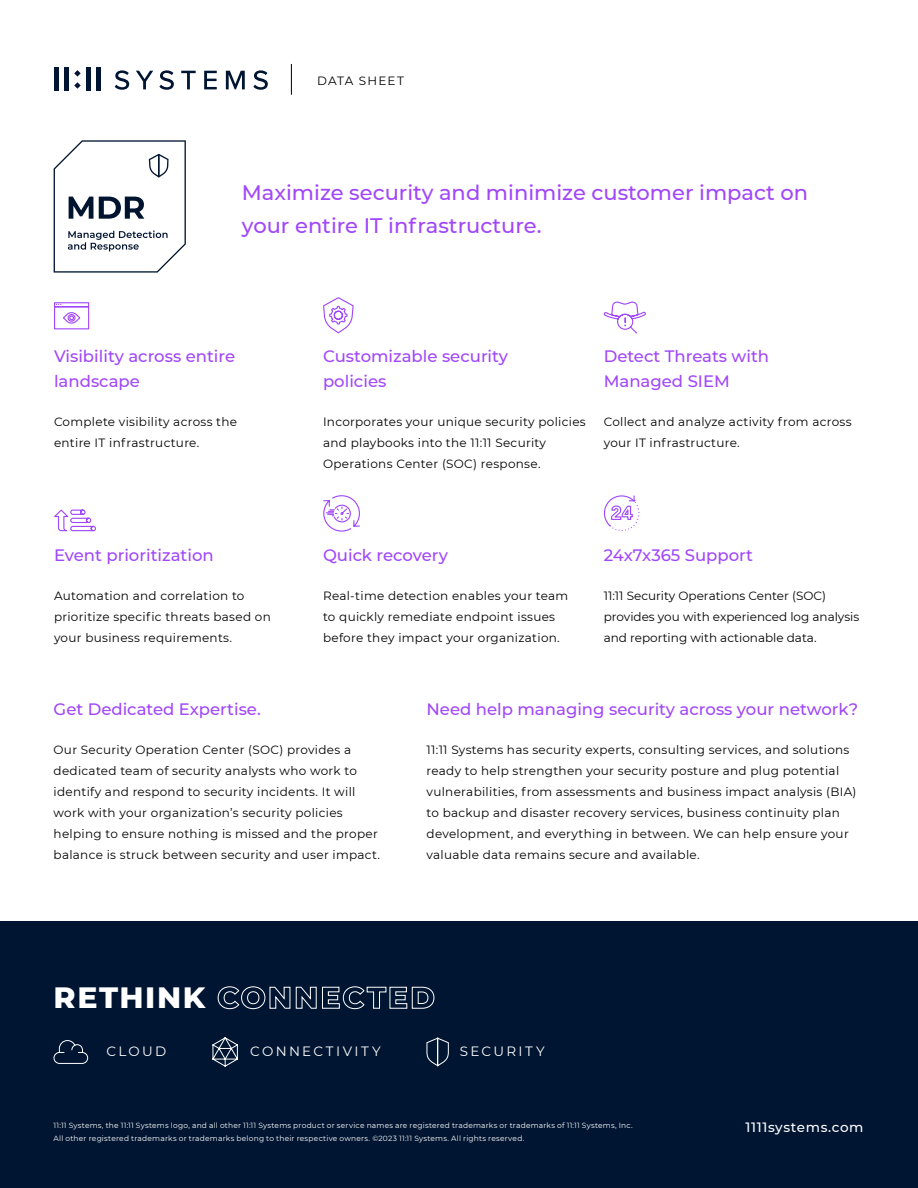
<style>
.page{position:relative;width:918px;height:1188px;background:#fff}
.page>*{position:absolute;margin:0;border:0;box-sizing:border-box;transform-origin:0 0}
.t1{font:800 30px "Montserrat";letter-spacing:.055em;color:#fff}
.t2{font:500 21px/33px "Montserrat";color:#a146f9}
.t3{font:500 16.5px/25.5px "Montserrat";color:#a146f9}
.t4{font:13.5px "Montserrat";letter-spacing:.175em;color:#fff}
.t5{font:500 13.5px "Montserrat";letter-spacing:.05em;color:#fff}
.t6{font:12px/21px "Montserrat";letter-spacing:.025em;color:#000}
.t7{font:12px/21px "Montserrat";color:#000}
.t8{font:12px "Montserrat";letter-spacing:.09em;color:#000}
.t9{font:7.5px/13.5px "Montserrat";letter-spacing:.03em;color:#fff}
</style>
<div class="page">
<svg style="left:115px;top:70px;width:14px;height:20px"></svg>
<svg style="left:136px;top:71px;width:17px;height:18px"></svg>
<svg style="left:159px;top:70px;width:15px;height:20px"></svg>
<svg style="left:181px;top:71px;width:15px;height:18px"></svg>
<svg style="left:204px;top:71px;width:13px;height:18px"></svg>
<svg style="left:226px;top:71px;width:19px;height:18px"></svg>
<svg style="left:253px;top:70px;width:15px;height:20px"></svg>
<div style="left:54px;top:68px;width:5px;height:23px;background:#001531"></div>
<div style="left:64px;top:68px;width:5px;height:23px;background:#001531"></div>
<svg style="left:74px;top:70px;width:7px;height:19px"></svg>
<hr style="left:86px;top:68px;width:4px;height:23px;background:#001531">
<div style="left:96px;top:68px;width:5px;height:23px;background:#001531"></div>
<hr style="left:291px;top:64px;width:1px;height:31px;background:#000">
<svg style="left:54px;top:302px;width:36px;height:28px"></svg>
<svg style="left:54px;top:509px;width:42px;height:23px"></svg>
<svg style="left:604px;top:495px;width:36px;height:36px"></svg>
<div style="left:0;top:922px;width:918px;height:266px;background:#001531"></div>
<svg style="left:53px;top:1040px;width:35px;height:24px"></svg>
<svg style="left:426px;top:1037px;width:23px;height:30px"></svg>
<svg style="left:212px;top:1037px;width:26px;height:30px"></svg>
<svg style="left:603px;top:301px;width:43px;height:33px"></svg>
<svg style="left:323px;top:297px;width:31px;height:37px"></svg>
<svg style="left:323px;top:495px;width:37px;height:37px"></svg>
<svg style="left:54px;top:140px;width:132px;height:133px"></svg>
<p class="t8" style="left:317px;top:73px;width:88px">DATA SHEET</p>
<h2 class="t2" style="left:242px;top:175px;width:568px">Maximize security and minimize customer impact on your entire IT infrastructure.</h2>
<h3 class="t3" style="left:54px;top:342px;width:183px">Visibility across entire landscape</h3>
<p class="t6" style="left:54px;top:411px;width:185px">Complete visibility across the entire IT infrastructure.</p>
<h3 class="t3" style="left:54px;top:542px;width:161px">Event prioritization</h3>
<p class="t6" style="left:54px;top:585px;width:218px">Automation and correlation to prioritize specific threats based on your business requirements.</p>
<h3 class="t3" style="left:323px;top:342px;width:187px">Customizable security policies</h3>
<p class="t6" style="left:323px;top:411px;width:264px">Incorporates your unique security policies and playbooks into the 11:11 Security<br>Operations Center (SOC) response.</p>
<h3 class="t3" style="left:604px;top:342px;width:167px">Detect Threats with<br>Managed SIEM</h3>
<p class="t6" style="left:604px;top:411px;width:249px">Collect and analyze activity from across your IT infrastructure.</p>
<h3 class="t3" style="left:323px;top:542px;width:127px">Quick recovery</h3>
<p class="t6" style="left:323px;top:585px;width:247px">Real-time detection enables your team to quickly remediate endpoint issues before they impact your organization.</p>
<h3 class="t3" style="left:604px;top:542px;width:151px">24x7x365 Support</h3>
<p class="t7" style="left:604px;top:585px;width:257px">11:11 Security Operations Center (SOC) provides you with experienced log analysis and reporting with actionable data.</p>
<h3 class="t3" style="left:54px;top:696px;width:209px">Get Dedicated Expertise.</h3>
<p class="t6" style="left:54px;top:739px;width:328px">Our Security Operation Center (SOC) provides a dedicated team of security analysts who work to identify and respond to security incidents. It will work with your organization’s security policies helping to ensure nothing is missed and the proper balance is struck between security and user impact.</p>
<h3 class="t3" style="left:427px;top:696px;width:433px">Need help managing security across your network?</h3>
<p class="t6" style="left:427px;top:739px;width:432px">11:11 Systems has security experts, consulting services, and solutions ready to help strengthen your security posture and plug potential vulnerabilities, from assessments and business impact analysis (BIA) to backup and disaster recovery services, business continuity plan development, and everything in between. We can help ensure your valuable data remains secure and available.</p>
<h1 class="t1" style="left:54px;top:976px;width:383px">RETHINK CONNECTED</h1>
<p class="t4" style="left:106px;top:1042px;width:61px">CLOUD</p>
<p class="t4" style="left:250px;top:1042px;width:132px">CONNECTIVITY</p>
<p class="t4" style="left:460px;top:1042px;width:86px">SECURITY</p>
<p class="t9" style="left:54px;top:1118px;width:581px">11:11 Systems, the 11:11 Systems logo, and all other 11:11 Systems product or service names are registered trademarks or trademarks of 11:11 Systems, Inc.<br>All other registered trademarks or trademarks belong to their respective owners. ©2023 11:11 Systems. All rights reserved.</p>
<p class="t5" style="left:745px;top:1118px;width:120px">1111systems.com</p>
</div>
